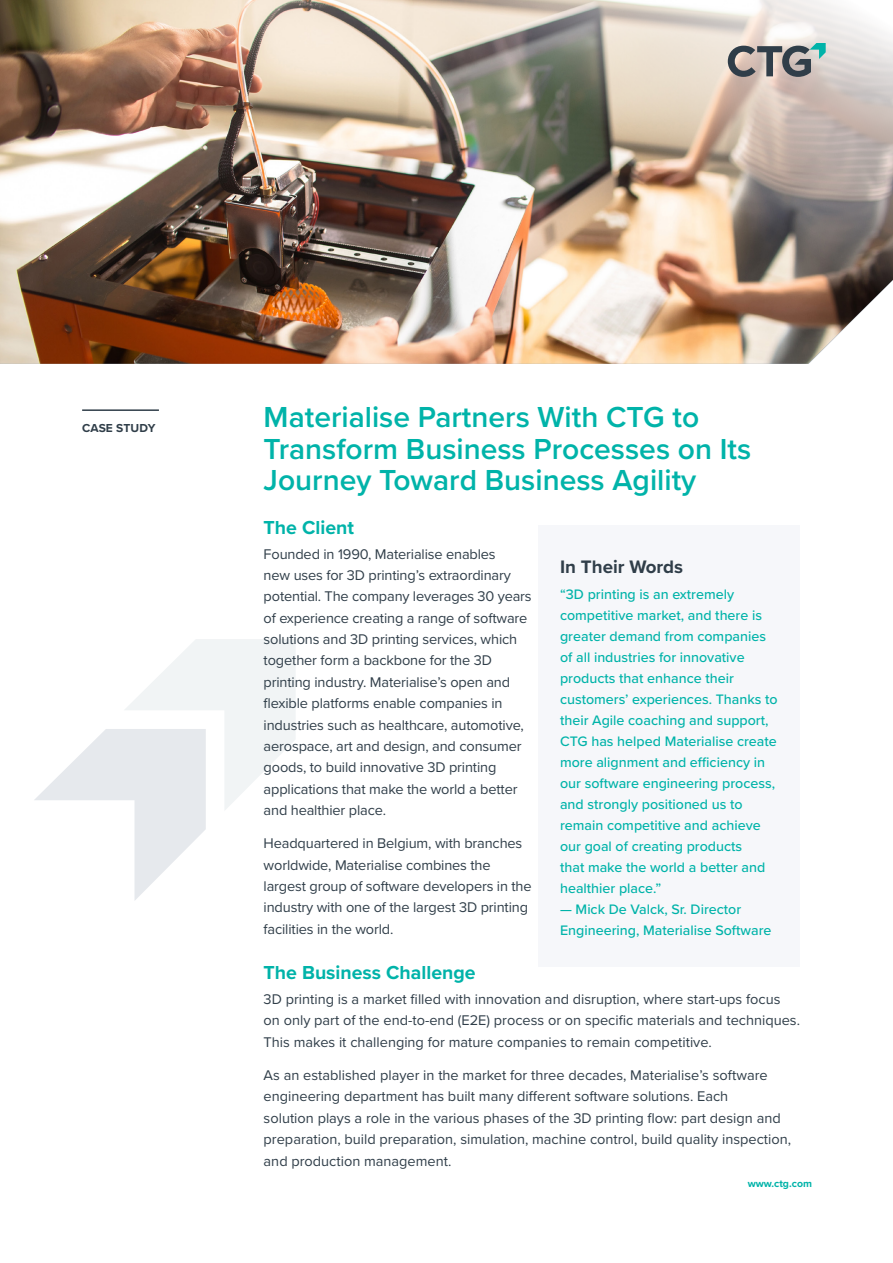
<style>
.page{position:relative;width:893px;height:1263px;background:#fff}
.page>*{position:absolute;margin:0;border:0;box-sizing:border-box;transform-origin:0 0}
.Title__________20pt{font:600 30px/31.5px "Proxima Nova";color:#00b3a9}
.Header_1__________13{font:700 19.5px "Proxima Nova";color:#00b3a9}
.Highlight_Title{font:700 18.75px "Proxima Nova";color:#303e49}
.Body_Copy_9_7pt{font:14.55px/21.3px "Proxima Nova";letter-spacing:-.01em;color:#303e49}
.Attribution_-_Sideba{font:500 14.25px/21px "Proxima Nova";color:#00b3a9}
.Document_Type{font:700 12px "Proxima Nova";letter-spacing:.005em;color:#303e49}
.t1{font:700 10.5px "Proxima Nova";color:#00b3a9}
</style>
<div class="page">
<hr style="left:82px;top:409px;width:77px;height:2px;background:#303e49">
<svg style="left:34px;top:639px;width:261px;height:261px"></svg>
<img style="left:0;top:0;width:293px;height:364px">
<img style="left:293px;top:0;width:600px;height:364px">
<svg style="left:728px;top:43px;width:98px;height:34px;background:#979897"></svg>
<div style="left:538px;top:525px;width:262px;height:442px;background:#f6f7fa"></div>
<p class="Document_Type" style="left:82px;top:419px;width:75px">CASE STUDY</p>
<p class="Title__________20pt" style="left:264px;top:401px;width:489px">Materialise Partners With CTG to<br>Transform Business Processes on Its<br>Journey Toward Business Agility</p>
<p class="Header_1__________13" style="left:264px;top:513px;width:92px">The Client</p>
<p class="Body_Copy_9_7pt" style="left:264px;top:542px;width:270px">Founded in 1990, Materialise enables<br>new uses for 3D printing’s extraordinary potential. The company leverages 30 years of experience creating a range of software solutions and 3D printing services, which together form a backbone for the 3D printing industry. Materialise’s open and flexible platforms enable companies in industries such as healthcare, automotive, aerospace, art and design, and consumer goods, to build innovative 3D printing applications that make the world a better and healthier place.</p>
<p class="Body_Copy_9_7pt" style="left:264px;top:832px;width:270px">Headquartered in Belgium, with branches worldwide, Materialise combines the largest group of software developers in the industry with one of the largest 3D printing facilities in the world.</p>
<p class="Header_1__________13" style="left:264px;top:958px;width:213px">The Business Challenge</p>
<p class="Body_Copy_9_7pt" style="left:264px;top:988px;width:538px">3D printing is a market filled with innovation and disruption, where start-ups focus on only part of the end-to-end (E2E) process or on specific materials and techniques.<br>This makes it challenging for mature companies to remain competitive.</p>
<p class="Body_Copy_9_7pt" style="left:264px;top:1064px;width:529px">As an established player in the market for three decades, Materialise’s software engineering department has built many different software solutions. Each<br>solution plays a role in the various phases of the 3D printing flow: part design and preparation, build preparation, simulation, machine control, build quality inspection, and production management.</p>
<p class="Highlight_Title" style="left:560px;top:552px;width:125px">In Their Words</p>
<p class="Attribution_-_Sideba" style="left:560px;top:583px;width:219px">“3D printing is an extremely competitive market, and there is greater demand from companies of all industries for innovative products that enhance their customers’ experiences. Thanks to their Agile coaching and support,<br>CTG has helped Materialise create more alignment and efficiency in our software engineering process, and strongly positioned us to remain competitive and achieve our goal of creating products<br>that make the world a better and healthier place.”</p>
<p class="Attribution_-_Sideba" style="left:560px;top:898px;width:213px">— Mick De Valck, Sr. Director<br>Engineering, Materialise Software</p>
<p class="t1" style="left:748px;top:1176px;width:66px">www.ctg.com</p>
</div>
